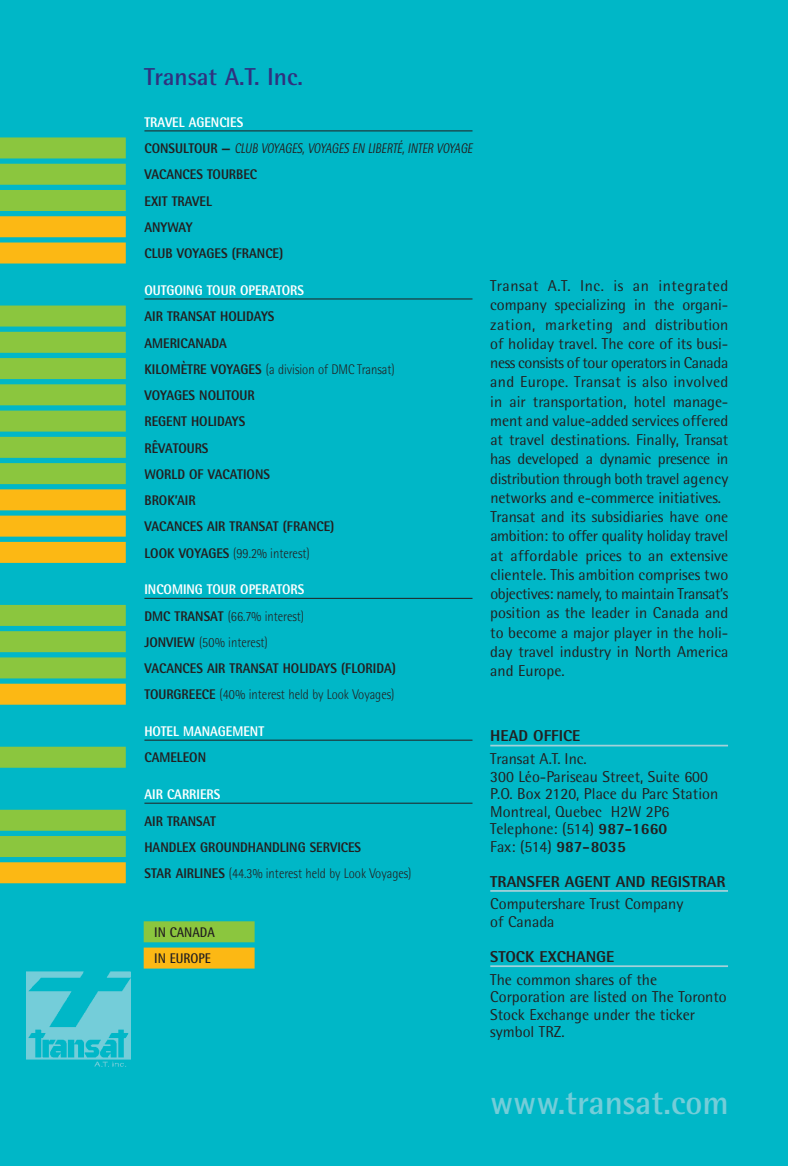
<style>
.page{position:relative;width:788px;height:1166px;background:#fff}
.page>*{position:absolute;margin:0;border:0;box-sizing:border-box;transform-origin:0 0}
.t1{font:700 33.77px "Rotis Semi Sans";color:#74cdd9}
.t2{font:700 24.5px "Rotis Semi Sans";letter-spacing:-.01em;color:#30317f}
.t3{font:15.75px/19.2px "Rotis Semi Sans";color:#231f20}
.t4{font:800 15.75px "Rotis Semi Sans";color:#231f20}
.t5{font:800 14px/26.2px "Rotis Semi Sans";color:#231f20;scale:.9 1}
.t6{font:800 14px "Rotis Semi Sans";color:#fff;scale:.9 1}
.t7{font:700 14px/26.2px "Rotis Semi Sans";color:#231f20;scale:.9 1}
.s1{color:#fff}
.s2{font-weight:400;font-style:italic}
.s3{font-weight:300}
.s4{font-weight:800}
</style>
<div class="page">
<div style="left:0;top:0;width:788px;height:1165px;background:#00b7c7"></div>
<hr style="left:144px;top:130px;width:328px;height:1px;background:#231f20">
<div style="left:0;top:137px;width:126px;height:21px;background:#8bc63e"></div>
<div style="left:0;top:164px;width:126px;height:21px;background:#8bc63e"></div>
<div style="left:0;top:190px;width:126px;height:21px;background:#8bc63e"></div>
<div style="left:0;top:216px;width:126px;height:21px;background:#fcb814"></div>
<div style="left:0;top:242px;width:126px;height:21px;background:#fcb814"></div>
<hr style="left:144px;top:298px;width:328px;height:1px;background:#231f20">
<div style="left:0;top:305px;width:126px;height:21px;background:#8bc63e"></div>
<div style="left:0;top:332px;width:126px;height:21px;background:#8bc63e"></div>
<div style="left:0;top:358px;width:126px;height:21px;background:#8bc63e"></div>
<div style="left:0;top:384px;width:126px;height:21px;background:#8bc63e"></div>
<div style="left:0;top:410px;width:126px;height:21px;background:#8bc63e"></div>
<div style="left:0;top:437px;width:126px;height:21px;background:#8bc63e"></div>
<div style="left:0;top:463px;width:126px;height:21px;background:#8bc63e"></div>
<div style="left:0;top:489px;width:126px;height:21px;background:#fcb814"></div>
<div style="left:0;top:515px;width:126px;height:21px;background:#fcb814"></div>
<div style="left:0;top:542px;width:126px;height:21px;background:#fcb814"></div>
<hr style="left:144px;top:598px;width:328px;height:1px;background:#231f20">
<div style="left:0;top:605px;width:126px;height:21px;background:#8bc63e"></div>
<div style="left:0;top:631px;width:126px;height:21px;background:#8bc63e"></div>
<div style="left:0;top:657px;width:126px;height:21px;background:#8bc63e"></div>
<div style="left:0;top:683px;width:126px;height:21px;background:#fcb814"></div>
<hr style="left:144px;top:739px;width:328px;height:1px;background:#231f20">
<div style="left:0;top:746px;width:126px;height:21px;background:#8bc63e"></div>
<hr style="left:144px;top:802px;width:328px;height:1px;background:#231f20">
<div style="left:0;top:809px;width:126px;height:21px;background:#8bc63e"></div>
<div style="left:0;top:836px;width:126px;height:21px;background:#8bc63e"></div>
<div style="left:0;top:862px;width:126px;height:21px;background:#fcb814"></div>
<div style="left:144px;top:921px;width:110px;height:21px;background:#8bc63e"></div>
<div style="left:144px;top:947px;width:110px;height:21px;background:#fcb814"></div>
<img style="left:27px;top:971px;width:104px;height:96px">
<hr style="left:490px;top:744px;width:238px;height:2px;background:#a3d1d9">
<hr style="left:490px;top:890px;width:238px;height:1px;background:#a3d1d9">
<hr style="left:490px;top:965px;width:238px;height:2px;background:#a3d1d9">
<h2 class="t2" style="left:144px;top:68px;width:160px">Transat A.T. Inc.</h2>
<p class="t5" style="left:144px;top:110px;width:366px"><span class="s1">TRAVEL AGENCIES<br></span>CONSULTOUR — <span class="s2">CLUB VOYAGES, VOYAGES EN LIBERTÉ, INTER VOYAGE<br></span>VACANCES TOURBEC<br>EXIT TRAVEL<br>ANYWAY<br>CLUB VOYAGES (FRANCE)</p>
<p class="t6" style="left:144px;top:285px;width:179px">OUTGOING TOUR OPERATORS</p>
<p class="t5" style="left:144px;top:305px;width:279px">AIR TRANSAT HOLIDAYS<br>AMERICANADA<br>KILOMÈTRE VOYAGES <span class="s3">(a division of DMC Transat)<br></span>VOYAGES NOLITOUR<br>REGENT HOLIDAYS<br>RÊVATOURS<br>WORLD OF VACATIONS<br>BROK’AIR<br>VACANCES AIR TRANSAT (FRANCE)<br>LOOK VOYAGES <span class="s3">(99.2% interest)</span></p>
<p class="t5" style="left:144px;top:578px;width:281px"><span class="s1">INCOMING TOUR OPERATORS<br></span>DMC TRANSAT <span class="s3">(66.7% interest)<br></span>JONVIEW <span class="s3">(50% interest)<br></span>VACANCES AIR TRANSAT HOLIDAYS (FLORIDA)<br>TOURGREECE <span class="s3">(40% interest held by Look Voyages)</span></p>
<p class="t6" style="left:144px;top:726px;width:134px">HOTEL MANAGEMENT</p>
<p class="t5" style="left:144px;top:746px;width:70px">CAMELEON</p>
<p class="t6" style="left:144px;top:789px;width:86px">AIR CARRIERS</p>
<p class="t5" style="left:144px;top:809px;width:298px">AIR TRANSAT<br>HANDLEX GROUNDHANDLING SERVICES<br>STAR AIRLINES <span class="s3">(44.3% interest held by Look Voyages)</span></p>
<p class="t7" style="left:154px;top:920px;width:69px">IN CANADA<br>IN EUROPE</p>
<p class="t3" style="left:490px;top:277px;width:239px">Transat A.T. Inc. is an integrated company specializing in the organi&shy;zation, marketing and distribution of holiday travel. The core of its busi&shy;ness consists of tour operators in Canada and Europe. Transat is also involved in air transportation, hotel manage&shy;ment and value-added services offered at travel destinations. Finally, Transat has developed a dynamic presence in distribution through both travel agency networks and e-commerce initiatives.<br>Transat and its subsidiaries have one ambition: to offer quality holiday travel at affordable prices to an extensive clientele. This ambition comprises two objectives: namely, to maintain Transat’s position as the leader in Canada and to become a major player in the holi&shy;day travel industry in North America and Europe.</p>
<p class="t4" style="left:490px;top:730px;width:92px">HEAD OFFICE</p>
<p class="t3" style="left:490px;top:751px;width:229px;line-height:17.5px">Transat A.T. Inc.<br>300 Léo-Pariseau Street, Suite 600<br>P.O. Box 2120, Place du Parc Station<br>Montreal, Quebec H2W 2P6<br>Telephone: (514) <span class="s4">987-1660<br></span>Fax: (514) <span class="s4">987-8035</span></p>
<p class="t4" style="left:490px;top:875px;width:237px">TRANSFER AGENT AND REGISTRAR</p>
<p class="t3" style="left:490px;top:896px;width:195px;line-height:17.5px">Computershare Trust Company of Canada</p>
<p class="t4" style="left:490px;top:951px;width:125px">STOCK EXCHANGE</p>
<p class="t3" style="left:490px;top:972px;width:238px;line-height:17.5px">The common shares of the<br>Corporation are listed on The Toronto<br>Stock Exchange under the ticker symbol TRZ.</p>
<h1 class="t1" style="left:490px;top:1090px;width:240px">www.transat.com</h1>
</div>
